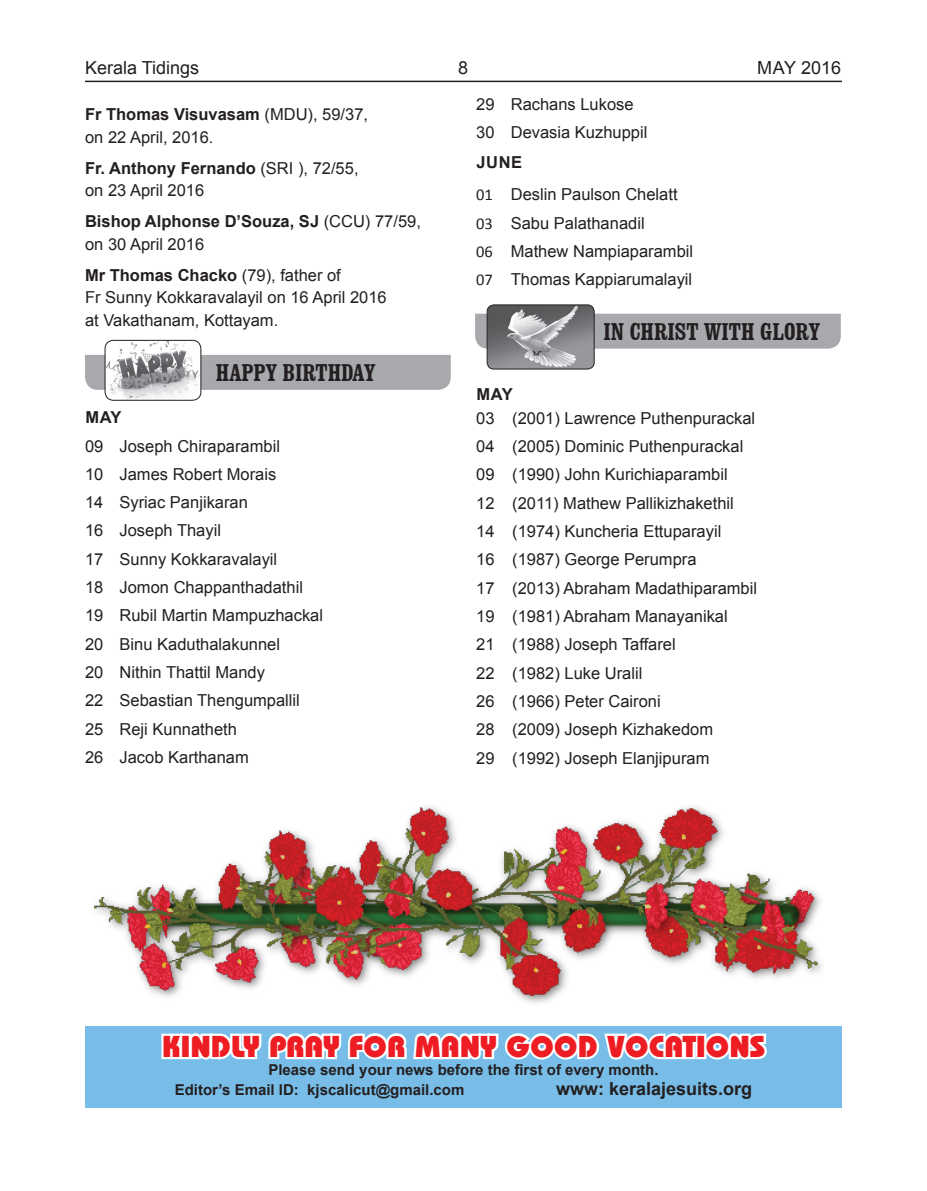
<style>
.page{position:relative;width:927px;height:1191px;background:#fff}
.page>*{position:absolute;margin:0;border:0;box-sizing:border-box;transform-origin:0 0}
.t1{font:30px "Bahamas Heavy";color:#ee1d23}
.t2{font:700 condensed 24px "Clarendon BT";color:#231f20}
.t3{font:18px "Arial";color:#231f20}
.t4{font:700 18px "Arial";color:#231f20}
.t5{font:16.5px/28.3px "Arial";color:#231f20}
.t6{font:700 16.5px/22.5px "Arial";color:#231f20}
.t7{font:700 15px/19.5px "Arial";color:#231f20}
.s1{font-weight:700}
.s2{font-weight:400}
.s3{font-family:"Calibri"}
</style>
<div class="page">
<hr style="left:85px;top:81px;width:757px;height:1px;background:#231f20">
<div style="left:85px;top:355px;width:366px;height:35px;background:#a8a9ad"></div>
<img style="left:105px;top:340px;width:96px;height:60px">
<div style="left:105px;top:340px;width:96px;height:61px;border:1px solid #231f20;border-radius:9px"></div>
<div style="left:475px;top:314px;width:366px;height:35px;background:#a8a9ad"></div>
<img style="left:487px;top:305px;width:107px;height:64px">
<div style="left:487px;top:305px;width:107px;height:64px;border:1px solid #231f20;border-radius:7px"></div>
<div style="left:85px;top:1025px;width:757px;height:82px;background:#78bde8"></div>
<svg style="left:159px;top:1025px;width:612px;height:35px"></svg>
<img style="left:94px;top:806px;width:728px;height:197px">
<p class="t3" style="left:85px;top:55px;width:116px">Kerala Tidings</p>
<p class="t3" style="left:458px;top:55px;width:12px">8</p>
<p class="t3" style="left:757px;top:55px;width:85px">MAY 2016</p>
<p class="t5" style="left:85px;top:103px;width:285px;line-height:22.5px"><span class="s1">Fr Thomas Visuvasam</span> (MDU), 59/37, on 22 April, 2016.</p>
<p class="t5" style="left:85px;top:156px;width:275px;line-height:22.5px"><span class="s1">Fr. Anthony Fernando</span> (SRI ), 72/55, on 23 April 2016</p>
<p class="t6" style="left:85px;top:210px;width:337px">Bishop Alphonse D’Souza, SJ <span class="s2">(CCU) 77/59, on 30 April 2016</span></p>
<p class="t5" style="left:85px;top:263px;width:303px;line-height:22.5px"><span class="s1">Mr Thomas Chacko</span> (79), father of<br>Fr Sunny Kokkaravalayil on 16 April 2016 at Vakathanam, Kottayam.</p>
<h2 class="t2" style="left:216px;top:358px;width:161px">HAPPY BIRTHDAY</h2>
<p class="t6" style="left:85px;top:406px;width:38px">MAY</p>
<p class="t5" style="left:85px;top:431px;width:240px">09 Joseph Chiraparambil<br>10 James Robert Morais<br>14 Syriac Panjikaran<br>16 Joseph Thayil<br>17 Sunny Kokkaravalayil<br>18 Jomon Chappanthadathil<br>19 Rubil Martin Mampuzhackal<br>20 Binu Kaduthalakunnel<br>20 Nithin Thattil Mandy<br>22 Sebastian Thengumpallil<br>25 Reji Kunnatheth<br>26 Jacob Karthanam</p>
<p class="t5" style="left:476px;top:90px;width:173px">29 Rachans Lukose<br>30 Devasia Kuzhuppil</p>
<p class="t5" style="left:476px;top:145px;width:203px;line-height:32.5px"><span class="s1">JUNE<br></span><span class="s3">01</span> Deslin Paulson Chelatt</p>
<p class="t5" style="left:476px;top:208px;width:218px"><span class="s3">03</span> Sabu Palathanadil<br><span class="s3">06</span> Mathew Nampiaparambil<br><span class="s3">07</span> Thomas Kappiarumalayil</p>
<h2 class="t2" style="left:603px;top:317px;width:218px">IN CHRIST WITH GLORY</h2>
<p class="t6" style="left:477px;top:383px;width:38px">MAY</p>
<p class="t5" style="left:476px;top:404px;width:282px">03 (2001) Lawrence Puthenpurackal<br>04 (2005) Dominic Puthenpurackal<br>09 (1990) John Kurichiaparambil<br>12 (2011) Mathew Pallikizhakethil<br>14 (1974) Kuncheria Ettuparayil<br>16 (1987) George Perumpra<br>17 (2013) Abraham Madathiparambil<br>19 (1981) Abraham Manayanikal<br>21 (1988) Joseph Taffarel<br>22 (1982) Luke Uralil<br>26 (1966) Peter Caironi<br>28 (2009) Joseph Kizhakedom<br>29 (1992) Joseph Elanjipuram</p>
<h1 class="t1" style="left:162px;top:1028px;width:604px">KINDLY PRAY FOR MANY GOOD VOCATIONS</h1>
<p class="t7" style="left:175px;top:1060px;width:485px;text-indent:94px">Please send your news before the first of every month.<br>Editor’s Email ID: kjscalicut@gmail.com</p>
<p class="t4" style="left:556px;top:1075px;width:198px">www: keralajesuits.org</p>
</div>
